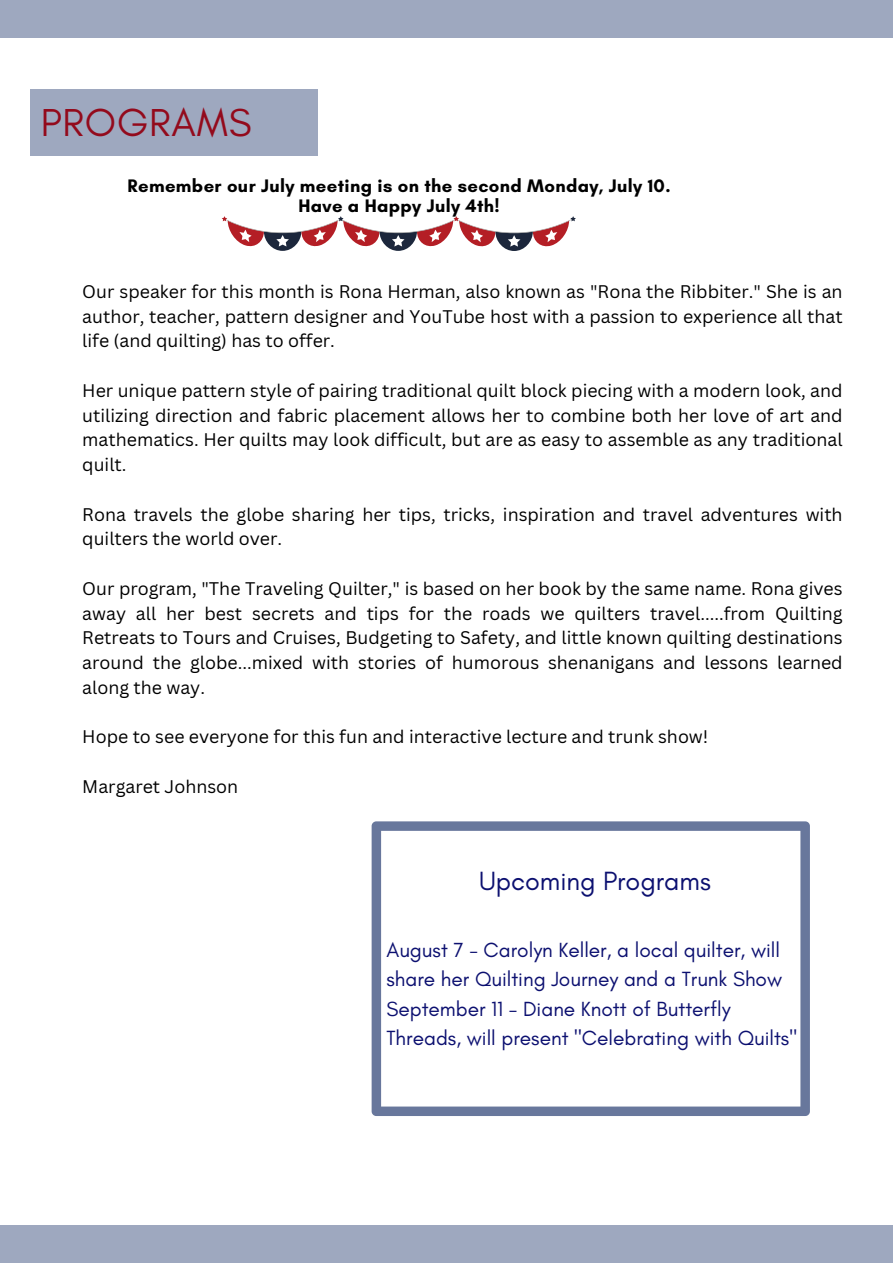
<style>
.page{position:relative;width:893px;height:1264px;background:#fff}
.page>*{position:absolute;margin:0;border:0;box-sizing:border-box;transform-origin:0 0}
.t1{font:39.75px "Glacial Indifference";letter-spacing:.02em;color:#930a1c}
.t2{font:26.85px "Glacial Indifference";color:#0c1070}
.t3{font:20.85px/29.2px "Glacial Indifference";color:#0c1070}
.t4{font:700 18.45px "Glacial Indifference";letter-spacing:.02em;color:#000}
.t5{font:17.7px/24.8px "Canva Sans";color:#000;text-align:justify}
</style>
<div class="page">
<div style="left:0;top:1225px;width:892px;height:37px;background:#9ea8bf"></div>
<div style="left:0;top:0;width:892px;height:38px;background:#9ea8bf"></div>
<div style="left:30px;top:89px;width:287px;height:67px;background:#9ea8bf"></div>
<svg style="left:371px;top:821px;width:438px;height:294px"></svg>
<svg style="left:222px;top:216px;width:354px;height:35px"></svg>
<p class="t1" style="left:41px;top:98px;width:212px">PROGRAMS</p>
<p class="t4" style="left:128px;top:174px;width:544px">Remember our July meeting is on the second Monday, July 10.</p>
<p class="t4" style="left:298px;top:194px;width:203px">Have a Happy July 4th!</p>
<p class="t5" style="left:82px;top:279px;width:761px">Our speaker for this month is Rona Herman, also known as "Rona the Ribbiter." She is an author, teacher, pattern designer and YouTube host with a passion to experience all that life (and quilting) has to offer.</p>
<p class="t5" style="left:82px;top:377px;width:761px">Her unique pattern style of pairing traditional quilt block piecing with a modern look, and utilizing direction and fabric placement allows her to combine both her love of art and mathematics. Her quilts may look difficult, but are as easy to assemble as any traditional quilt.</p>
<p class="t5" style="left:82px;top:501px;width:761px">Rona travels the globe sharing her tips, tricks, inspiration and travel adventures with quilters the world over.</p>
<p class="t5" style="left:82px;top:575px;width:761px">Our program, "The Traveling Quilter," is based on her book by the same name. Rona gives away all her best secrets and tips for the roads we quilters travel.....from Quilting Retreats to Tours and Cruises, Budgeting to Safety, and little known quilting destinations around the globe...mixed with stories of humorous shenanigans and lessons learned along the way.</p>
<p class="t5" style="left:82px;top:724px;width:627px">Hope to see everyone for this fun and interactive lecture and trunk show!</p>
<p class="t5" style="left:82px;top:773px;width:157px">Margaret Johnson</p>
<p class="t2" style="left:479px;top:864px;width:233px">Upcoming Programs</p>
<p class="t3" style="left:386px;top:935px;width:397px">August 7 - Carolyn Keller, a local quilter, will share her Quilting Journey and a Trunk Show</p>
<p class="t3" style="left:386px;top:993px;width:412px">September 11 - Diane Knott of Butterfly<br>Threads, will present "Celebrating with Quilts"</p>
</div>
